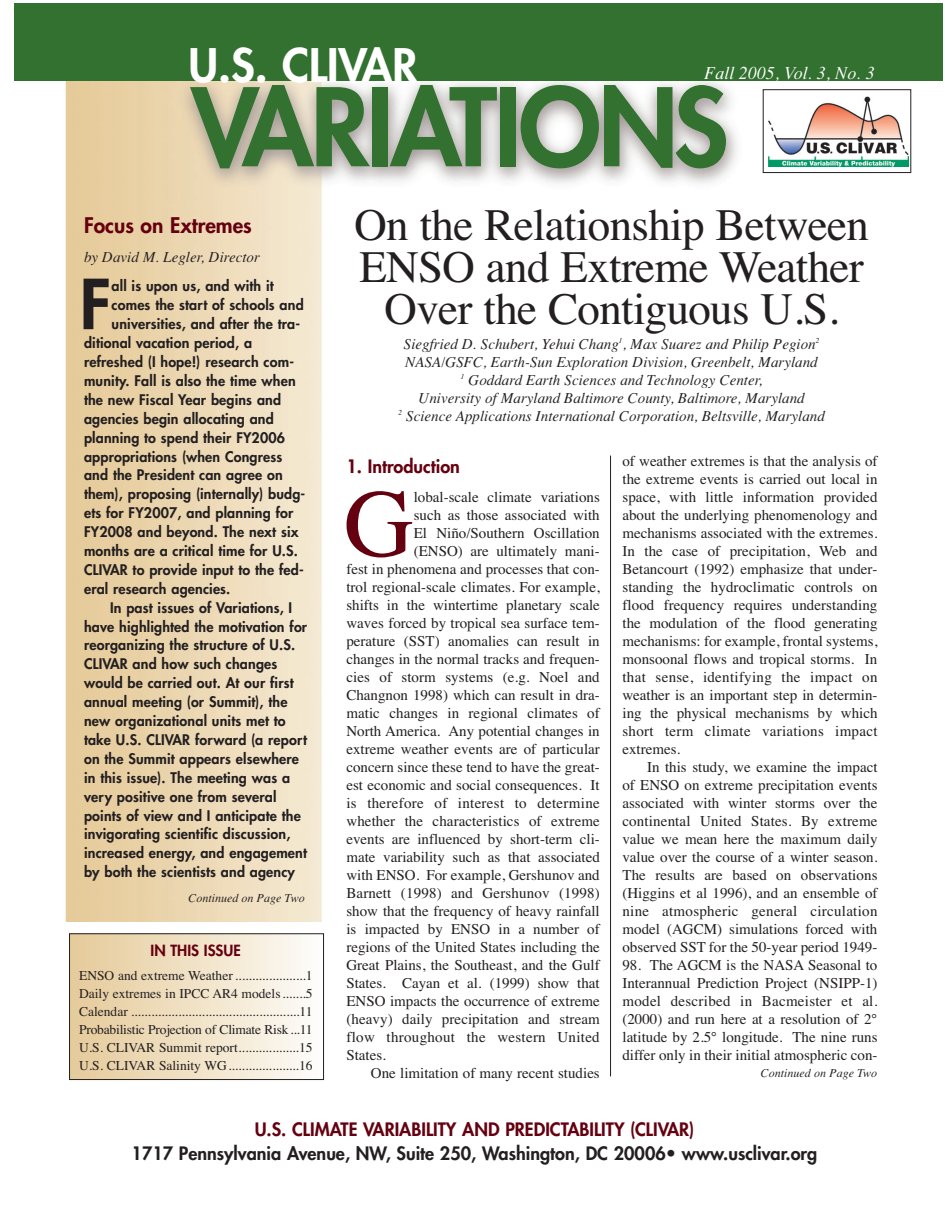
<style>
.page{position:relative;width:945px;height:1215px;background:#fff}
.page>*{position:absolute;margin:0;border:0;box-sizing:border-box;transform-origin:0 0}
.t1{font:800 105px "Futura";letter-spacing:-.025em;color:#337130}
.t2{font:96.45px "Times";color:#650010}
.t3{font:800 67.05px "Futura";color:#231f20}
.t4{font:45px/42px "Times";letter-spacing:-.015em;color:#231f20;text-align:center}
.t5{font:800 45px "Futura";color:#fff}
.t6{font:800 21px "Futura";color:#650010}
.t7{font:800 18px "Futura";color:#231f20}
.t8{font:800 18px "Futura";color:#650010}
.t9{font:italic 18px "Times";color:#fff}
.t10{font:15px/18px "Times";color:#231f20;text-align:justify}
.t11{font:italic 15px/18px "Times";color:#231f20;text-align:center}
.t12{font:15px "Times";letter-spacing:.02em;color:#231f20}
.t13{font:800 15px "Futura";color:#650010}
.t14{font:800 14.25px "Futura";letter-spacing:.01em;color:#231f20}
.t15{font:13.5px/18px "Times";color:#231f20;text-align:justify}
.t16{font:italic 12px "Times";color:#231f20}
</style>
<div class="page">
<img style="left:65px;top:81px;width:847px;height:841px">
<img style="left:768px;top:96px;width:141px;height:71px">
<div style="left:763px;top:89px;width:148px;height:84px;border:1px solid #231f20"></div>
<div style="left:14px;top:4px;width:929px;height:77px;background:#337130"></div>
<hr style="left:610px;top:456px;width:1px;height:620px;background:#231f20">
<div style="left:70px;top:934px;width:254px;height:146px;background:linear-gradient(to right,#e5ca98,#fdfdfa)"></div>
<div style="left:69px;top:933px;width:255px;height:147px;border:1px solid #231f20"></div>
<h3 class="t5" style="left:188px;top:37px;width:220px">U.S. CLIVU.S.</h3>
<p class="t9" style="left:704px;top:62px;width:172px">Fall 2005, Vol. 3, No. 3</p>
<h1 class="t1" style="left:191px;top:61px;width:538px">VARIATIONS</h1>
<h3 class="t6" style="left:84px;top:212px;width:169px">Focus on Extremes</h3>
<p class="t11" style="left:84px;top:248px;width:177px">by David M. Legler, Director</p>
<h3 class="t3" style="left:80px;top:262px;width:33px">F</h3>
<p class="t14" style="left:112px;top:277px;width:164px">all is upon us, and with it</p>
<p class="t14" style="left:112px;top:296px;width:194px">comes the start of schools and</p>
<p class="t14" style="left:112px;top:315px;width:190px">universities, and after the tra-</p>
<p class="t14" style="left:84px;top:334px;width:170px">ditional vacation period, a</p>
<p class="t14" style="left:84px;top:353px;width:212px">refreshed (I hope!) research com-</p>
<p class="t14" style="left:84px;top:372px;width:213px">munity. Fall is also the time when</p>
<p class="t14" style="left:84px;top:391px;width:199px">the new Fiscal Year begins and</p>
<p class="t14" style="left:84px;top:409px;width:191px">agencies begin allocating and</p>
<p class="t14" style="left:84px;top:428px;width:203px">planning to spend their FY2006</p>
<p class="t14" style="left:84px;top:447px;width:200px">appropriations (when Congress</p>
<p class="t14" style="left:84px;top:466px;width:200px">and the President can agree on</p>
<p class="t14" style="left:84px;top:485px;width:223px">them), proposing (internally) budg-</p>
<p class="t14" style="left:84px;top:504px;width:211px">ets for FY2007, and planning for</p>
<p class="t14" style="left:84px;top:523px;width:216px">FY2008 and beyond. The next six</p>
<p class="t14" style="left:84px;top:542px;width:215px">months are a critical time for U.S.</p>
<p class="t14" style="left:84px;top:561px;width:221px">CLIVAR to provide input to the fed-</p>
<p class="t14" style="left:84px;top:580px;width:148px">eral research agencies.</p>
<p class="t14" style="left:110px;top:598px;width:184px">In past issues of Variations, I</p>
<p class="t14" style="left:84px;top:617px;width:225px">have highlighted the motivation for</p>
<p class="t14" style="left:84px;top:636px;width:213px">reorganizing the structure of U.S.</p>
<p class="t14" style="left:84px;top:655px;width:195px">CLIVAR and how such changes</p>
<p class="t14" style="left:84px;top:674px;width:211px">would be carried out. At our first</p>
<p class="t14" style="left:84px;top:693px;width:205px">annual meeting (or Summit), the</p>
<p class="t14" style="left:84px;top:712px;width:203px">new organizational units met to</p>
<p class="t14" style="left:84px;top:731px;width:224px">take U.S. CLIVAR forward (a report</p>
<p class="t14" style="left:84px;top:750px;width:217px">on the Summit appears elsewhere</p>
<p class="t14" style="left:84px;top:769px;width:208px">in this issue). The meeting was a</p>
<p class="t14" style="left:84px;top:787px;width:194px">very positive one from several</p>
<p class="t14" style="left:84px;top:806px;width:218px">points of view and I anticipate the</p>
<p class="t14" style="left:84px;top:825px;width:208px">invigorating scientific discussion,</p>
<p class="t14" style="left:84px;top:844px;width:224px">increased energy, and engagement</p>
<p class="t14" style="left:84px;top:863px;width:212px">by both the scientists and agency</p>
<p class="t16" style="left:188px;top:891px;width:118px">Continued on Page Two</p>
<p class="t13" style="left:151px;top:941px;width:92px">IN THIS ISSUE</p>
<p class="t15" style="left:79px;top:968px;width:235px">ENSO and extreme Weather.....................1<br>Daily extremes in IPCC AR4 models.......5<br>Calendar ..................................................11<br>Probabilistic Projection of Climate Risk...11<br>U.S. CLIVAR Summit report..................15<br>U.S. CLIVAR Salinity WG.....................16</p>
<h3 class="t4" style="left:354px;top:207px;width:516px">On the Relationship Between<br>ENSO and Extreme Weather<br>Over the Contiguous U.S.</h3>
<p class="t11" style="left:398px;top:334px;width:428px">Siegfried D. Schubert, Yehui Chang<sup>1</sup>, Max Suarez and Philip Pegion<sup>2<br></sup>NASA/GSFC, Earth-Sun Exploration Division, Greenbelt, Maryland<br><sup>1</sup> Goddard Earth Sciences and Technology Center,<br>University of Maryland Baltimore County, Baltimore, Maryland<br><sup>2</sup> Science Applications International Corporation, Beltsville, Maryland</p>
<p class="t8" style="left:346px;top:455px;width:115px">1. Introduction</p>
<h2 class="t2" style="left:344px;top:463px;width:71px">G</h2>
<p class="t10" style="left:414px;top:489px;width:188px">lobal-scale climate variations</p>
<p class="t10" style="left:414px;top:507px;width:188px">such as those associated with</p>
<p class="t10" style="left:414px;top:525px;width:188px">El Niño/Southern Oscillation</p>
<p class="t10" style="left:414px;top:543px;width:188px">(ENSO) are ultimately mani-</p>
<p class="t10" style="left:346px;top:561px;width:255px">fest in phenomena and processes that con-</p>
<p class="t10" style="left:346px;top:579px;width:255px">trol regional-scale climates. For example,</p>
<p class="t10" style="left:346px;top:597px;width:255px">shifts in the wintertime planetary scale</p>
<p class="t10" style="left:346px;top:615px;width:255px">waves forced by tropical sea surface tem-</p>
<p class="t10" style="left:346px;top:633px;width:255px">perature (SST) anomalies can result in</p>
<p class="t10" style="left:346px;top:651px;width:255px">changes in the normal tracks and frequen-</p>
<p class="t10" style="left:346px;top:669px;width:255px">cies of storm systems (e.g. Noel and</p>
<p class="t10" style="left:346px;top:687px;width:255px">Changnon 1998) which can result in dra-</p>
<p class="t10" style="left:346px;top:705px;width:255px">matic changes in regional climates of</p>
<p class="t10" style="left:346px;top:723px;width:255px">North America. Any potential changes in</p>
<p class="t10" style="left:346px;top:741px;width:255px">extreme weather events are of particular</p>
<p class="t10" style="left:346px;top:759px;width:255px">concern since these tend to have the great-</p>
<p class="t10" style="left:346px;top:777px;width:255px">est economic and social consequences. It</p>
<p class="t12" style="left:346px;top:794px;width:255px">is therefore of interest to determine</p>
<p class="t10" style="left:346px;top:813px;width:255px">whether the characteristics of extreme</p>
<p class="t10" style="left:346px;top:831px;width:255px">events are influenced by short-term cli-</p>
<p class="t10" style="left:346px;top:849px;width:255px">mate variability such as that associated</p>
<p class="t10" style="left:346px;top:867px;width:255px">with ENSO. For example, Gershunov and</p>
<p class="t10" style="left:346px;top:885px;width:255px">Barnett (1998) and Gershunov (1998)</p>
<p class="t10" style="left:346px;top:903px;width:255px">show that the frequency of heavy rainfall</p>
<p class="t10" style="left:346px;top:921px;width:255px">is impacted by ENSO in a number of</p>
<p class="t10" style="left:346px;top:939px;width:255px">regions of the United States including the</p>
<p class="t10" style="left:346px;top:957px;width:255px">Great Plains, the Southeast, and the Gulf</p>
<p class="t10" style="left:346px;top:975px;width:255px">States. Cayan et al. (1999) show that</p>
<p class="t10" style="left:346px;top:993px;width:255px">ENSO impacts the occurrence of extreme</p>
<p class="t10" style="left:346px;top:1011px;width:255px">(heavy) daily precipitation and stream</p>
<p class="t12" style="left:346px;top:1028px;width:255px">flow throughout the western United</p>
<p class="t10" style="left:346px;top:1047px;width:41px">States.</p>
<p class="t10" style="left:371px;top:1065px;width:230px">One limitation of many recent studies</p>
<p class="t10" style="left:622px;top:453px;width:257px">of weather extremes is that the analysis of the extreme events is carried out local in space, with little information provided about the underlying phenomenology and mechanisms associated with the extremes.<br>In the case of precipitation, Web and Betancourt (1992) emphasize that under&shy;standing the hydroclimatic controls on flood frequency requires understanding the modulation of the flood generating mechanisms: for example, frontal systems, monsoonal flows and tropical storms. In that sense, identifying the impact on weather is an important step in determin&shy;ing the physical mechanisms by which short term climate variations impact extremes.</p>
<p class="t10" style="left:622px;top:759px;width:257px;text-indent:25px">In this study, we examine the impact of ENSO on extreme precipitation events associated with winter storms over the continental United States. By extreme value we mean here the maximum daily value over the course of a winter season.<br>The results are based on observations (Higgins et al 1996), and an ensemble of nine atmospheric general circulation model (AGCM) simulations forced with observed SST for the 50-year period 1949-</p>
<p class="t10" style="left:622px;top:957px;width:257px">98. The AGCM is the NASA Seasonal to Interannual Prediction Project (NSIPP-1) model described in Bacmeister et al. (2000) and run here at a resolution of 2° latitude by 2.5° longitude. The nine runs differ only in their initial atmospheric con-</p>
<p class="t16" style="left:761px;top:1066px;width:118px">Continued on Page Two</p>
<p class="t8" style="left:255px;top:1118px;width:441px">U.S. CLIMATE VARIABILITY AND PREDICTABILITY (CLIVAR)</p>
<p class="t7" style="left:132px;top:1142px;width:687px">1717 Pennsylvania Avenue, NW, Suite 250, Washington, DC 20006• www.usclivar.org</p>
</div>
